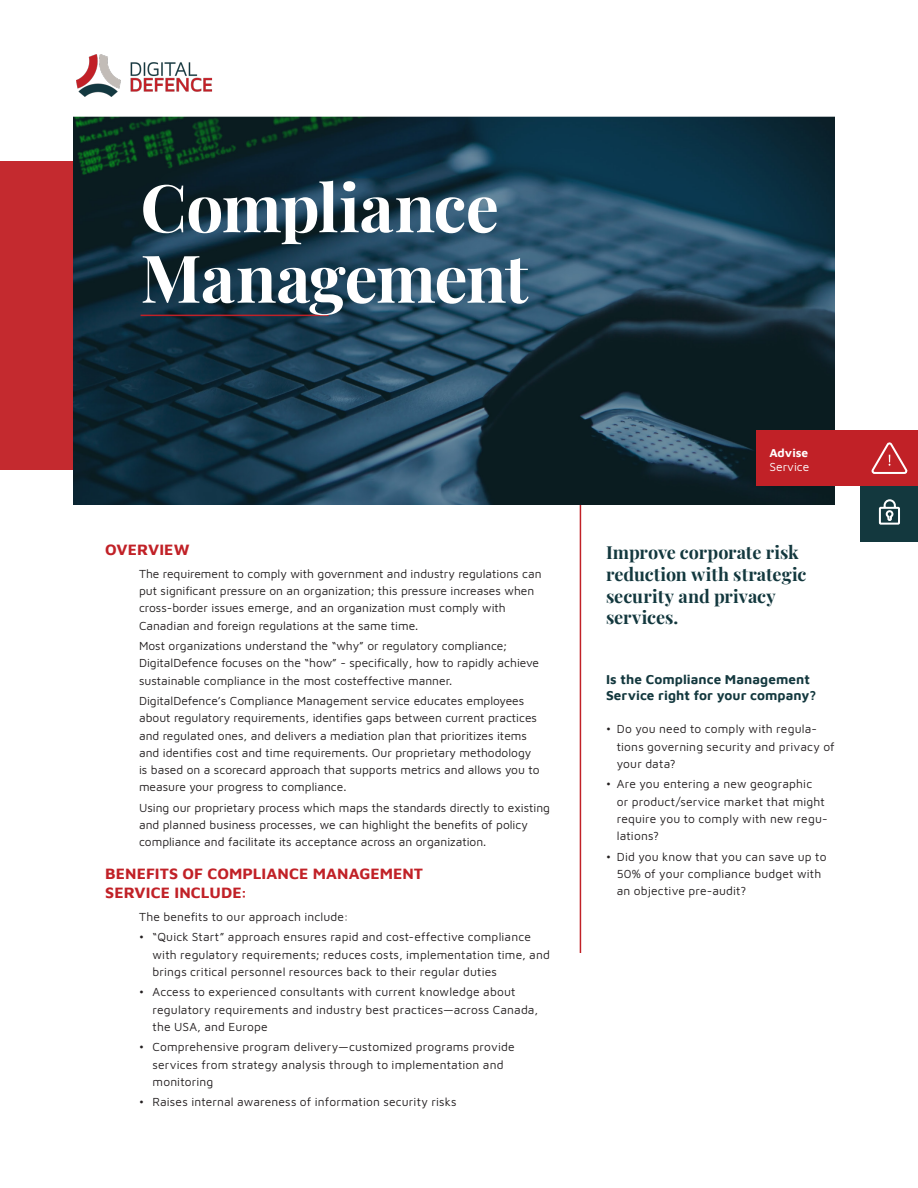
<style>
.page{position:relative;width:918px;height:1188px;background:#fff}
.page>*{position:absolute;margin:0;border:0;box-sizing:border-box;transform-origin:0 0}
.t1{font:700 66px/70.5px "Playfair Display";letter-spacing:-.02em;color:#fff}
.Sidebar_Heading{font:700 18px/21.6px "Playfair Display";color:#13383e}
.Header_1{font:700 15.75px/18.9px "Maven Pro";letter-spacing:.005em;color:#c12127}
.Sidebar_Heading_2{font:700 13.5px/16.2px "Maven Pro";letter-spacing:.005em;color:#13383e}
.Body{font:12px/17.2px "Maven Pro";color:#231f20}
.t2{font:12px/14.4px "Maven Pro";color:#fff}
.s1{font-weight:700}
</style>
<div class="page">
<hr style="left:580px;top:474px;width:1px;height:479px;background:#c12127">
<div style="left:0;top:161px;width:90px;height:309px;background:#c42a2f"></div>
<img style="left:73px;top:117px;width:762px;height:387px">
<div style="left:756px;top:430px;width:162px;height:56px;background:#c12127"></div>
<img style="left:77px;top:54px;width:135px;height:42px">
<svg style="left:871px;top:442px;width:37px;height:32px"></svg>
<div style="left:860px;top:486px;width:58px;height:56px;background:#13383e"></div>
<svg style="left:878px;top:499px;width:22px;height:26px"></svg>
<hr style="left:141px;top:315px;width:188px;height:1px;background:#c12127">
<p class="t1" style="left:140px;top:167px;width:389px">Compliance<br>Management</p>
<p class="Header_1" style="left:105px;top:539px;width:86px">OVERVIEW</p>
<p class="Body" style="left:139px;top:564px;width:404px">The requirement to comply with government and industry regulations can put significant pressure on an organization; this pressure increases when cross-border issues emerge, and an organization must comply with Canadian and foreign regulations at the same time.</p>
<p class="Body" style="left:139px;top:637px;width:401px">Most organizations understand the “why” or regulatory compliance;<br>DigitalDefence focuses on the “how” - specifically, how to rapidly achieve sustainable compliance in the most costeffective manner.</p>
<p class="Body" style="left:139px;top:692px;width:402px">DigitalDefence’s Compliance Management service educates employees about regulatory requirements, identifies gaps between current practices and regulated ones, and delivers a mediation plan that prioritizes items and identifies cost and time requirements. Our proprietary methodology is based on a scorecard approach that supports metrics and allows you to measure your progress to compliance.</p>
<p class="Body" style="left:139px;top:798px;width:413px">Using our proprietary process which maps the standards directly to existing and planned business processes, we can highlight the benefits of policy compliance and facilitate its acceptance across an organization.</p>
<p class="Header_1" style="left:105px;top:863px;width:319px">BENEFITS OF COMPLIANCE MANAGEMENT<br>SERVICE INCLUDE:</p>
<p class="Body" style="left:139px;top:907px;width:211px">The benefits to our approach include:</p>
<p class="Body" style="left:153px;top:928px;width:399px;text-indent:-14px">• “Quick Start” approach ensures rapid and cost-effective compliance with regulatory requirements; reduces costs, implementation time, and brings critical personnel resources back to their regular duties</p>
<p class="Body" style="left:153px;top:983px;width:387px;text-indent:-14px">• Access to experienced consultants with current knowledge about regulatory requirements and industry best practices—across Canada, the USA, and Europe</p>
<p class="Body" style="left:153px;top:1038px;width:364px;text-indent:-14px">• Comprehensive program delivery—customized programs provide services from strategy analysis through to implementation and monitoring</p>
<p class="Body" style="left:139px;top:1093px;width:319px">• Raises internal awareness of information security risks</p>
<p class="t2" style="left:770px;top:445px;width:41px"><span class="s1">Advise<br></span>Service</p>
<p class="Sidebar_Heading" style="left:606px;top:540px;width:202px">Improve corporate risk reduction with strategic security and privacy services.</p>
<p class="Sidebar_Heading_2" style="left:606px;top:670px;width:212px">Is the Compliance Management<br>Service right for your company?</p>
<p class="Body" style="left:617px;top:720px;width:219px;text-indent:-11px">• Do you need to comply with regula&shy;tions governing security and privacy of your data?</p>
<p class="Body" style="left:617px;top:775px;width:212px;text-indent:-11px">• Are you entering a new geographic<br>or product/service market that might require you to comply with new regu&shy;lations?</p>
<p class="Body" style="left:617px;top:847px;width:211px;text-indent:-11px">• Did you know that you can save up to<br>50% of your compliance budget with an objective pre-audit?</p>
</div>
